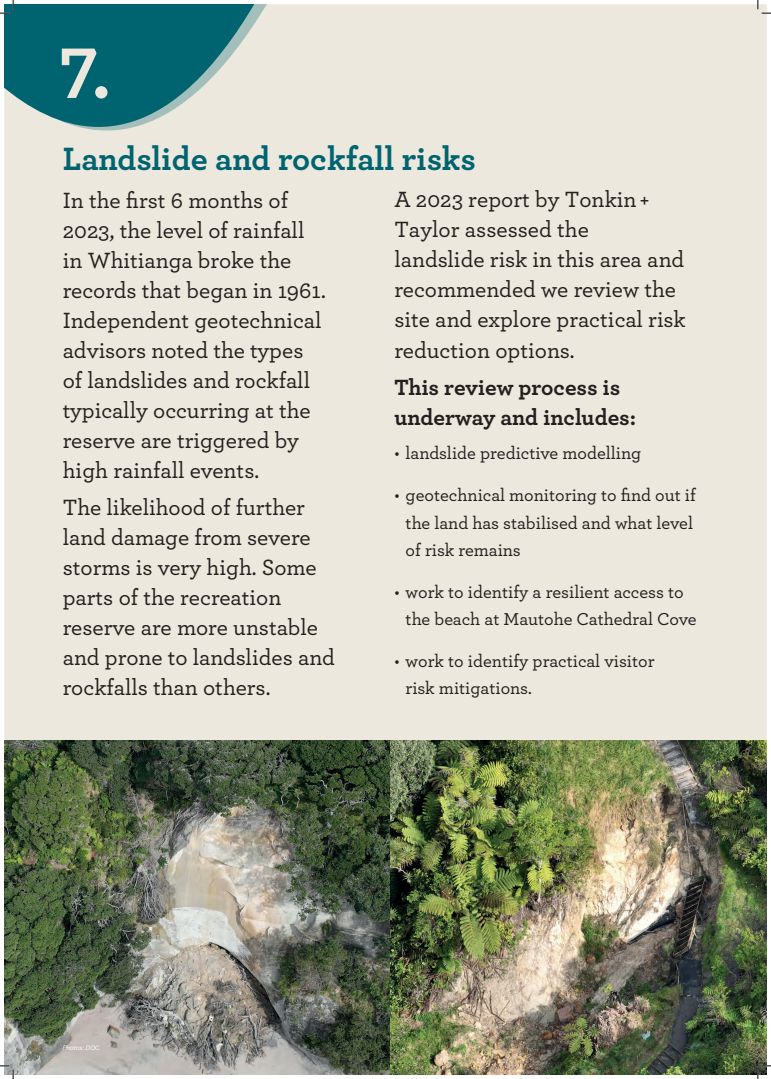
<style>
.page{position:relative;width:771px;height:1079px;background:#fff}
.page>*{position:absolute;margin:0;border:0;box-sizing:border-box;transform-origin:0 0}
.t1{font:700 75px "Archer";color:#ece8dd}
.t2{font:700 33.81px "Archer";color:#006470}
.t3{font:500 23.12px/30px "Archer";color:#231f20}
.t4{font:700 23.12px/30px "Archer";color:#231f20}
.t5{font:500 18.12px/27.5px "Archer";color:#231f20}
.t6{font:italic 6.25px "Helvetica Neue LT Pro";color:#fff}
</style>
<div class="page">
<div style="left:4px;top:4px;width:762px;height:736px;background:#ece8dd"></div>
<div style="left:4px;top:4px;width:428px;height:290px;background:#ece8dd"></div>
<svg style="left:4px;top:4px;width:357px;height:133px;background:#75a5a6"></svg>
<img style="left:4px;top:740px;width:762px;height:334px">
<svg style="left:0;top:0;width:14px;height:14px"></svg>
<svg style="left:0;top:1065px;width:14px;height:14px"></svg>
<svg style="left:757px;top:0;width:13px;height:14px"></svg>
<svg style="left:757px;top:1065px;width:13px;height:14px"></svg>
<h1 class="t1" style="left:59px;top:14px;width:53px">7.</h1>
<h2 class="t2" style="left:63px;top:132px;width:414px">Landslide and rockfall risks</h2>
<p class="t3" style="left:63px;top:184px;width:264px">In the first 6 months of<br>2023, the level of rainfall in Whitianga broke the records that began in 1961.<br>Independent geotechnical advisors noted the types of landslides and rockfall typically occurring at the reserve are triggered by high rainfall events.</p>
<p class="t3" style="left:63px;top:491px;width:274px">The likelihood of further land damage from severe storms is very high. Some parts of the recreation reserve are more unstable and prone to landslides and rockfalls than others.</p>
<p class="t3" style="left:394px;top:184px;width:292px">A 2023 report by Tonkin +<br>Taylor assessed the<br>landslide risk in this area and recommended we review the site and explore practical risk reduction options.</p>
<p class="t4" style="left:394px;top:370px;width:243px">This review process is underway and includes:</p>
<p class="t5" style="left:394px;top:438px;width:248px">• landslide predictive modelling</p>
<p class="t5" style="left:405px;top:480px;width:292px;text-indent:-11px">• geotechnical monitoring to find out if the land has stabilised and what level of risk remains</p>
<p class="t5" style="left:405px;top:577px;width:292px;text-indent:-11px">• work to identify a resilient access to the beach at Mautohe Cathedral Cove</p>
<p class="t5" style="left:405px;top:646px;width:250px;text-indent:-11px">• work to identify practical visitor risk mitigations.</p>
<p class="t6" style="left:63px;top:1043px;width:38px">Photos: DOC</p>
</div>
